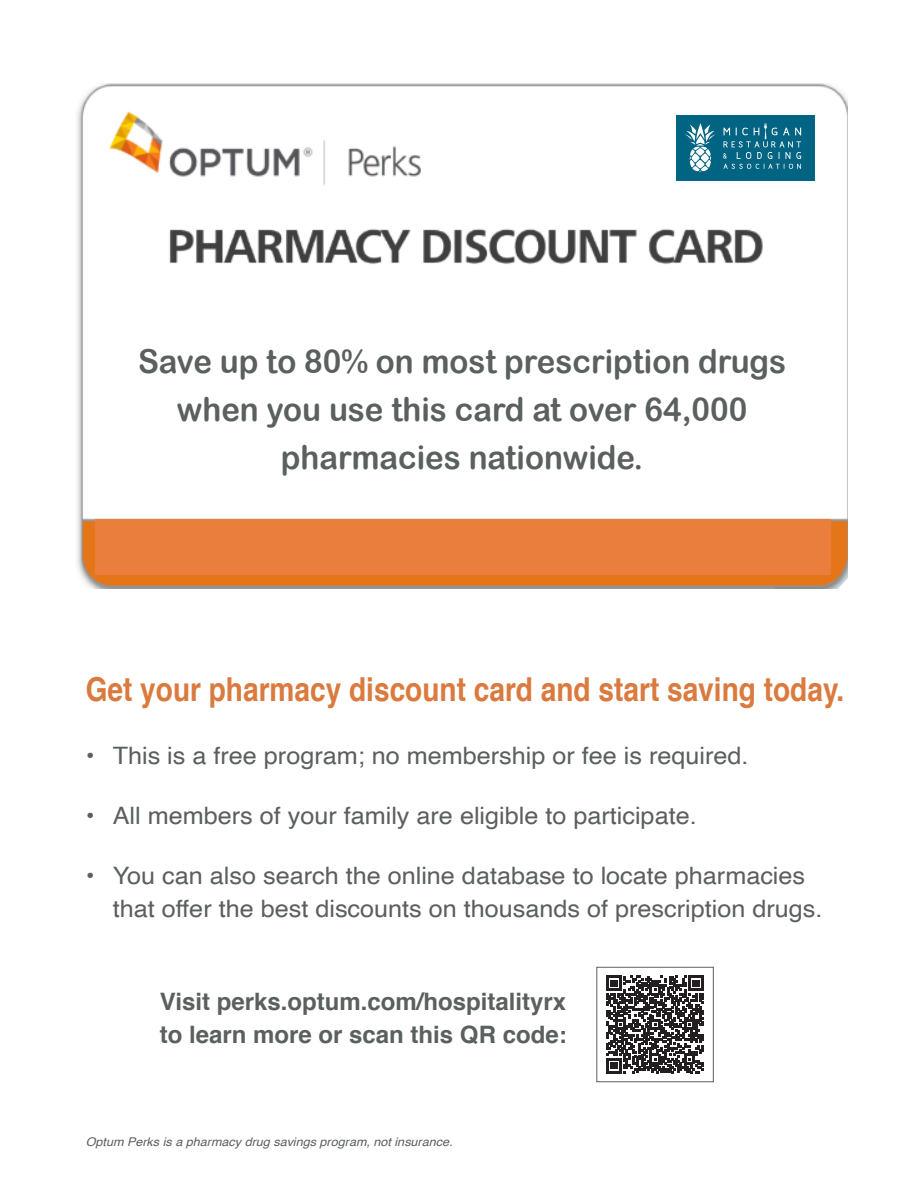
<style>
.page{position:relative;width:918px;height:1188px;background:#fff}
.page>*{position:absolute;margin:0;border:0;box-sizing:border-box;transform-origin:0 0}
.t1{font:33px/48px "Arial Rounded MT Bold";color:#5a605e;text-align:center;scale:.95 1}
.t2{font:700 33px "Helvetica";color:#db7a3e;scale:.85 1}
.t3{font:24px/33px "Helvetica";color:#5a605e;scale:1.05 1}
.t4{font:700 24px "Helvetica";color:#5a605e}
.t5{font:italic 12px "Helvetica";color:#5a605e;scale:1.05 1}
</style>
<div class="page">
<svg style="left:606px;top:976px;width:98px;height:97px"></svg>
<div style="left:597px;top:967px;width:117px;height:115px;border:1px solid #5a605e"></div>
<img style="left:77px;top:84px;width:771px;height:505px">
<div style="left:630px;top:110px;width:198px;height:88px;background:#fff"></div>
<div style="left:111px;top:349px;width:702px;height:165px;background:#fff"></div>
<svg style="left:831px;top:573px;width:17px;height:16px"></svg>
<div style="left:95px;top:520px;width:736px;height:55px;background:#ea7e3c"></div>
<img style="left:677px;top:115px;width:138px;height:66px">
<p class="t1" style="left:138px;top:337px;width:684px">Save up to 80% on most prescription drugs when you use this card at over 64,000</p>
<p class="t1" style="left:281px;top:433px;width:383px">pharmacies nationwide.</p>
<p class="t2" style="left:86px;top:663px;width:894px">Get your pharmacy discount card and start saving today.</p>
<p class="t3" style="left:86px;top:740px;width:633px">• This is a free program; no membership or fee is required.</p>
<p class="t3" style="left:86px;top:800px;width:583px">• All members of your family are eligible to participate.</p>
<p class="t3" style="left:113px;top:860px;width:677px;text-indent:-27px">• You can also search the online database to locate pharmacies that offer the best discounts on thousands of prescription drugs.</p>
<p class="t4" style="left:160px;top:982px;width:408px">Visit perks.optum.com/hospitalityrx</p>
<p class="t4" style="left:160px;top:1015px;width:408px">to learn more or scan this QR code:</p>
<p class="t5" style="left:86px;top:1132px;width:351px">Optum Perks is a pharmacy drug savings program, not insurance.</p>
</div>
